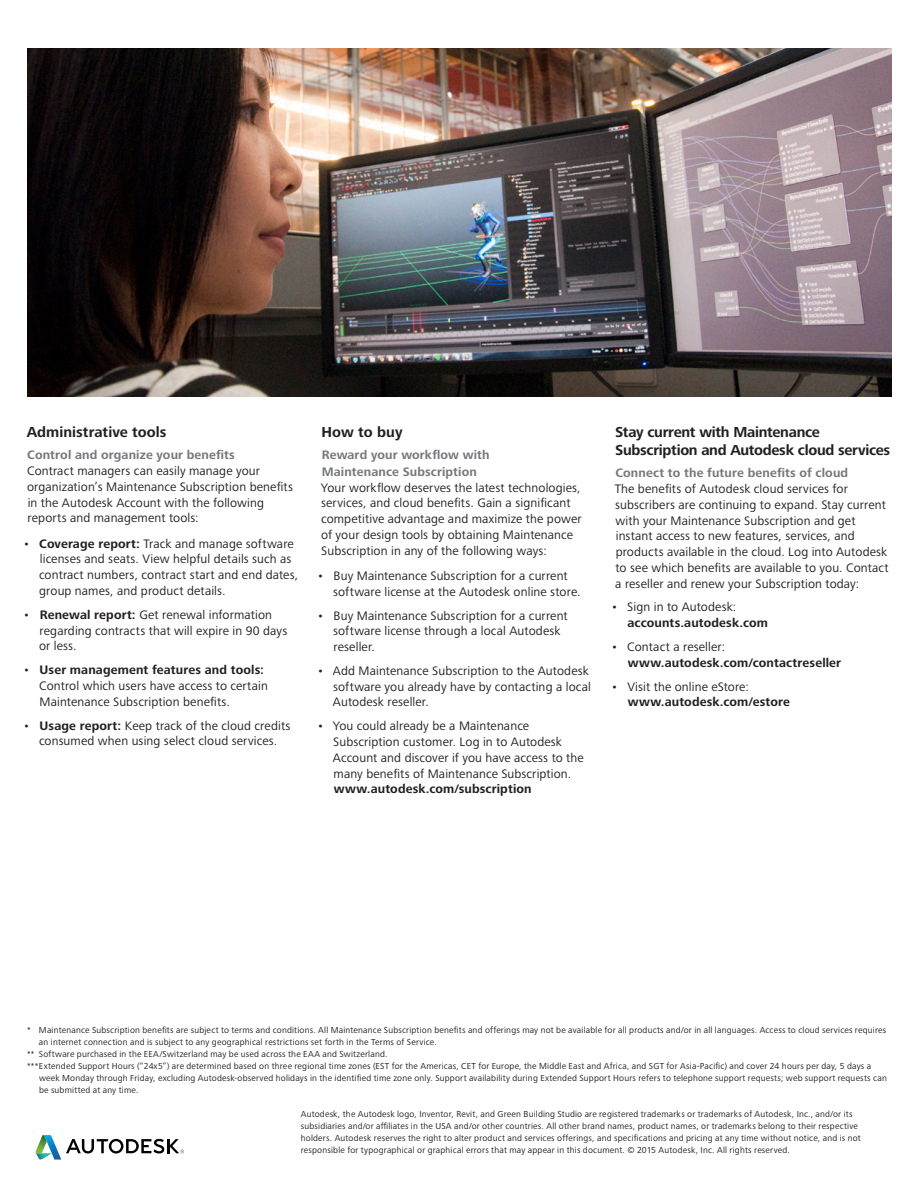
<style>
.page{position:relative;width:918px;height:1188px;background:#fff}
.page>*{position:absolute;margin:0;border:0;box-sizing:border-box;transform-origin:0 0}
.Text_Heading{font:700 15px/18px "Frutiger Next LTW1 G";letter-spacing:-.02em;color:#231f20}
.Text_Heading-2{font:700 15px "Frutiger Next LTW1 G";letter-spacing:.005em;color:#231f20}
.Bullet_Text{font:12.75px/15.8px "Frutiger Next LTW1 G";letter-spacing:.01em;color:#231f20}
.Body_Text{font:12.75px/15.8px "Frutiger Next LTW1 G";letter-spacing:.01em;color:#231f20}
.t1{font:700 12.75px/15.8px "Frutiger Next LTW1 G";letter-spacing:.01em;color:#231f20}
.Text_Subheading{font:700 12.75px/16.5px "Frutiger Next LTW1 G";letter-spacing:.01em;color:#76787b}
.Common_-_legal_text{font:9px/12px "Frutiger Next LTW1 G";letter-spacing:.02em;color:#231f20}
.Tradegraph{font:9px/12px "Frutiger Next LTW1 G";letter-spacing:.02em;color:#231f20}
.s1{font-weight:700}
.s2{font-weight:400}
</style>
<div class="page">
<img style="left:27px;top:48px;width:864px;height:349px">
<svg style="left:35px;top:1135px;width:149px;height:25px"></svg>
<p class="Text_Heading-2" style="left:27px;top:423px;width:141px">Administrative tools</p>
<p class="Text_Subheading" style="left:27px;top:447px;width:209px">Control and organize your benefits</p>
<p class="Body_Text" style="left:27px;top:463px;width:268px">Contract managers can easily manage your organization’s Maintenance Subscription benefits in the Autodesk Account with the following reports and management tools:</p>
<p class="Bullet_Text" style="left:39px;top:536px;width:261px;text-indent:-16px">• <span class="s1">Coverage report:</span> Track and manage software licenses and seats. View helpful details such as contract numbers, contract start and end dates, group names, and product details.</p>
<p class="Bullet_Text" style="left:39px;top:607px;width:250px;text-indent:-16px">• <span class="s1">Renewal report:</span> Get renewal information regarding contracts that will expire in 90 days or less.</p>
<p class="Bullet_Text" style="left:39px;top:662px;width:230px;text-indent:-16px">• <span class="s1">User management features and tools:<br></span>Control which users have access to certain<br>Maintenance Subscription benefits.</p>
<p class="Bullet_Text" style="left:23px;top:718px;width:269px;text-align:center">• <span class="s1">Usage report:</span> Keep track of the cloud credits consumed when using select cloud services.</p>
<p class="Text_Heading" style="left:322px;top:423px;width:83px">How to buy</p>
<p class="Text_Subheading" style="left:322px;top:447px;width:169px">Reward your workflow with<br>Maintenance Subscription</p>
<p class="Body_Text" style="left:321px;top:480px;width:262px">Your workflow deserves the latest technologies, services, and cloud benefits. Gain a significant competitive advantage and maximize the power of your design tools by obtaining Maintenance Subscription in any of the following ways:</p>
<p class="Bullet_Text" style="left:333px;top:568px;width:249px;text-indent:-16px">• Buy Maintenance Subscription for a current software license at the Autodesk online store.</p>
<p class="Bullet_Text" style="left:333px;top:608px;width:236px;text-indent:-16px">• Buy Maintenance Subscription for a current software license through a local Autodesk reseller.</p>
<p class="Bullet_Text" style="left:333px;top:663px;width:260px;text-indent:-16px">• Add Maintenance Subscription to the Autodesk software you already have by contacting a local<br>Autodesk reseller.</p>
<p class="Bullet_Text" style="left:333px;top:719px;width:252px;text-indent:-16px">• You could already be a Maintenance Subscription customer. Log in to Autodesk Account and discover if you have access to the many benefits of Maintenance Subscription. <span class="s1">www.autodesk.com/subscription</span></p>
<p class="Text_Heading" style="left:615px;top:423px;width:276px">Stay current with Maintenance<br>Subscription and Autodesk cloud services</p>
<p class="Text_Subheading" style="left:615px;top:465px;width:234px">Connect to the future benefits of cloud</p>
<p class="Bullet_Text" style="left:615px;top:481px;width:276px">The benefits of Autodesk cloud services for subscribers are continuing to expand. Stay current with your Maintenance Subscription and get instant access to new features, services, and products available in the cloud. Log into Autodesk to see which benefits are available to you. Contact a reseller and renew your Subscription today:</p>
<p class="t1" style="left:628px;top:600px;width:142px;text-indent:-16px"><span class="s2">• Sign in to Autodesk: </span>accounts.autodesk.com</p>
<p class="t1" style="left:628px;top:639px;width:215px;text-indent:-17px"><span class="s2">• Contact a reseller: </span>www.autodesk.com/contactreseller</p>
<p class="t1" style="left:628px;top:679px;width:164px;text-indent:-17px"><span class="s2">• Visit the online eStore: </span>www.autodesk.com/estore</p>
<p class="Common_-_legal_text" style="left:39px;top:1024px;width:849px;text-indent:-12px">* Maintenance Subscription benefits are subject to terms and conditions. All Maintenance Subscription benefits and offerings may not be available for all products and/or in all languages. Access to cloud services requires an internet connection and is subject to any geographical restrictions set forth in the Terms of Service.</p>
<p class="Common_-_legal_text" style="left:27px;top:1048px;width:362px">** Software purchased in the EEA/Switzerland may be used across the EAA and Switzerland.</p>
<p class="Common_-_legal_text" style="left:39px;top:1060px;width:849px;text-indent:-12px">***Extended Support Hours (“24x5”) are determined based on three regional time zones (EST for the Americas, CET for Europe, the Middle East and Africa, and SGT for Asia-Pacific) and cover 24 hours per day, 5 days a week Monday through Friday, excluding Autodesk-observed holidays in the identified time zone only. Support availability during Extended Support Hours refers to telephone support requests; web support requests can be submitted at any time.</p>
<p class="Tradegraph" style="left:301px;top:1109px;width:562px">Autodesk, the Autodesk logo, Inventor, Revit, and Green Building Studio are registered trademarks or trademarks of Autodesk, Inc., and/or its subsidiaries and/or affiliates in the USA and/or other countries. All other brand names, product names, or trademarks belong to their respective holders. Autodesk reserves the right to alter product and services offerings, and specifications and pricing at any time without notice, and is not responsible for typographical or graphical errors that may appear in this document. © 2015 Autodesk, Inc. All rights reserved.</p>
</div>
